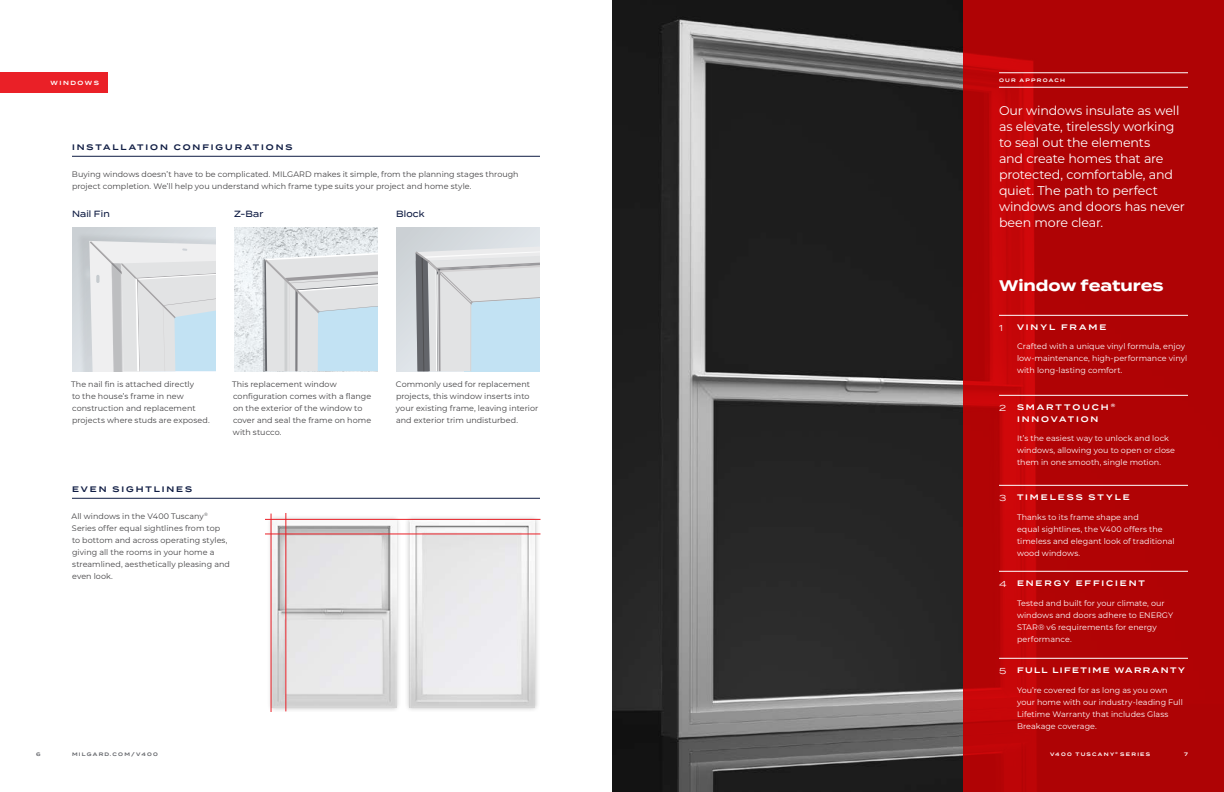
<style>
.page{position:relative;width:1224px;height:792px;background:#fff}
.page>*{position:absolute;margin:0;border:0;box-sizing:border-box;transform-origin:0 0}
.t1{font:700 15.3px "Termina";letter-spacing:-.005em;color:#fff}
.t2{font:12.7px/16px "Montserrat";letter-spacing:-.015em;color:#fff}
.t3{font:500 9px "Termina";letter-spacing:.02em;color:#0f1c43;scale:.9 1}
.t4{font:8.7px "Termina";color:#fff}
.t5{font:8px/12px "Montserrat";letter-spacing:.005em;color:#414042}
.t6{font:8px/12px "Montserrat";letter-spacing:.005em;color:#fff}
.t7{font:600 8px/12px "Termina";letter-spacing:.235em;color:#fff}
.t8{font:600 8px "Termina";letter-spacing:.24em;color:#0f1c43}
.t9{font:600 8px "Termina";letter-spacing:.17em;color:#fff}
.t10{font:600 6px "Termina";letter-spacing:.245em;color:#fff}
.t11{font:600 5px "Termina";letter-spacing:.25em;color:#fff}
.t12{font:600 5px "Termina";letter-spacing:.245em;color:#63656a}
.s1{font-weight:400;font-size:8.7px}
</style>
<div class="page">
<img style="left:612px;top:0;width:351px;height:792px">
<svg style="left:963px;top:0;width:261px;height:792px;background:#b30406"></svg>
<hr style="left:999px;top:73px;width:189px;height:1px;background:#fff">
<hr style="left:999px;top:87px;width:189px;height:1px;background:#fff">
<div style="left:0;top:72px;width:108px;height:21px;background:#ea2027"></div>
<hr style="left:72px;top:156px;width:468px;height:1px;background:#0f1c43">
<hr style="left:999px;top:315px;width:189px;height:1px;background:#fff">
<hr style="left:999px;top:395px;width:189px;height:1px;background:#fff">
<hr style="left:999px;top:485px;width:189px;height:1px;background:#fff">
<hr style="left:999px;top:658px;width:189px;height:1px;background:#fff">
<hr style="left:999px;top:571px;width:189px;height:1px;background:#fff">
<img style="left:234px;top:227px;width:144px;height:144px">
<svg style="left:262px;top:253px;width:116px;height:118px;background:#d2dce1"></svg>
<div style="left:396px;top:227px;width:144px;height:144px;background:#d6dbdf"></div>
<svg style="left:415px;top:247px;width:125px;height:124px"></svg>
<div style="left:72px;top:227px;width:144px;height:144px;background:#d4d9dd"></div>
<div style="left:76px;top:232px;width:140px;height:139px;background:#000;opacity:.07"></div>
<svg style="left:89px;top:241px;width:127px;height:130px"></svg>
<hr style="left:72px;top:498px;width:468px;height:1px;background:#0f1c43">
<div style="left:404px;top:514px;width:136px;height:198px;background:#000;opacity:.25"></div>
<img style="left:409px;top:520px;width:126px;height:187px">
<div style="left:267px;top:514px;width:134px;height:198px;background:#000;opacity:.25"></div>
<img style="left:272px;top:520px;width:124px;height:187px">
<hr style="left:265px;top:519px;width:275px;height:1px;background:#ea2027">
<hr style="left:265px;top:534px;width:275px;height:1px;background:#ea2027">
<hr style="left:286px;top:513px;width:1px;height:198px;background:#ea2027">
<hr style="left:271px;top:514px;width:1px;height:198px;background:#ea2027">
<p class="t10" style="left:51px;top:78px;width:50px">WINDOWS</p>
<p class="t8" style="left:72px;top:141px;width:222px">INSTALLATION CONFIGURATIONS</p>
<p class="t5" style="left:72px;top:168px;width:448px">Buying windows doesn’t have to be complicated. MILGARD makes it simple, from the planning stages through project completion. We’ll help you understand which frame type suits your project and home style.</p>
<p class="t3" style="left:72px;top:207px;width:43px">Nail Fin</p>
<p class="t3" style="left:234px;top:207px;width:34px">Z-Bar</p>
<p class="t3" style="left:396px;top:207px;width:33px">Block</p>
<p class="t5" style="left:71px;top:378px;width:140px">The nail fin is attached directly<br>to the house’s frame in new construction and replacement projects where studs are exposed.</p>
<p class="t8" style="left:72px;top:483px;width:122px">EVEN SIGHTLINES</p>
<p class="t5" style="left:232px;top:378px;width:141px">This replacement window configuration comes with a flange on the exterior of the window to cover and seal the frame on home with stucco.</p>
<p class="t5" style="left:72px;top:510px;width:160px">All windows in the V400 Tuscany<sup>®<br></sup>Series offer equal sightlines from top to bottom and across operating styles, giving all the rooms in your home a streamlined, aesthetically pleasing and even look.</p>
<p class="t5" style="left:396px;top:378px;width:144px">Commonly used for replacement projects, this window inserts into your existing frame, leaving interior and exterior trim undisturbed.</p>
<p class="t12" style="left:36px;top:751px;width:6px">6</p>
<p class="t12" style="left:72px;top:751px;width:87px">MILGARD.COM/V400</p>
<p class="t11" style="left:999px;top:77px;width:68px">OUR APPROACH</p>
<h2 class="t2" style="left:999px;top:102px;width:187px">Our windows insulate as well as elevate, tirelessly working to seal out the elements<br>and create homes that are protected, comfortable, and quiet. The path to perfect windows and doors has never been more clear.</h2>
<h1 class="t1" style="left:999px;top:274px;width:166px">Window features</h1>
<p class="t4" style="left:999px;top:321px;width:5px">1</p>
<p class="t7" style="left:1017px;top:321px;width:91px">VINYL FRAME</p>
<p class="t6" style="left:1017px;top:340px;width:172px">Crafted with a unique vinyl formula, enjoy low-maintenance, high-performance vinyl with long-lasting comfort.</p>
<p class="t4" style="left:999px;top:401px;width:9px">2</p>
<p class="t7" style="left:1017px;top:401px;width:100px">SMARTTOUCH <sup>®<br></sup>INNOVATION</p>
<p class="t6" style="left:1017px;top:432px;width:160px">It’s the easiest way to unlock and lock windows, allowing you to open or close them in one smooth, single motion.</p>
<p class="t7" style="left:999px;top:491px;width:132px"><span class="s1">3</span> TIMELESS STYLE</p>
<p class="t6" style="left:1017px;top:511px;width:159px">Thanks to its frame shape and<br>equal sightlines, the V400 offers the timeless and elegant look of traditional wood windows.</p>
<p class="t7" style="left:999px;top:577px;width:147px"><span class="s1">4</span> ENERGY EFFICIENT</p>
<p class="t6" style="left:1017px;top:597px;width:158px">Tested and built for your climate, our windows and doors adhere to ENERGY<br>STAR® v6 requirements for energy performance.</p>
<p class="t9" style="left:999px;top:664px;width:187px"><span class="s1">5</span> FULL LIFETIME WARRANTY</p>
<p class="t6" style="left:1017px;top:684px;width:167px">You’re covered for as long as you own your home with our industry-leading Full Lifetime Warranty that includes Glass Breakage coverage.</p>
<p class="t11" style="left:1050px;top:751px;width:102px">V400 TUSCANY<sup>®</sup> SERIES</p>
<p class="t11" style="left:1184px;top:751px;width:5px">7</p>
</div>
